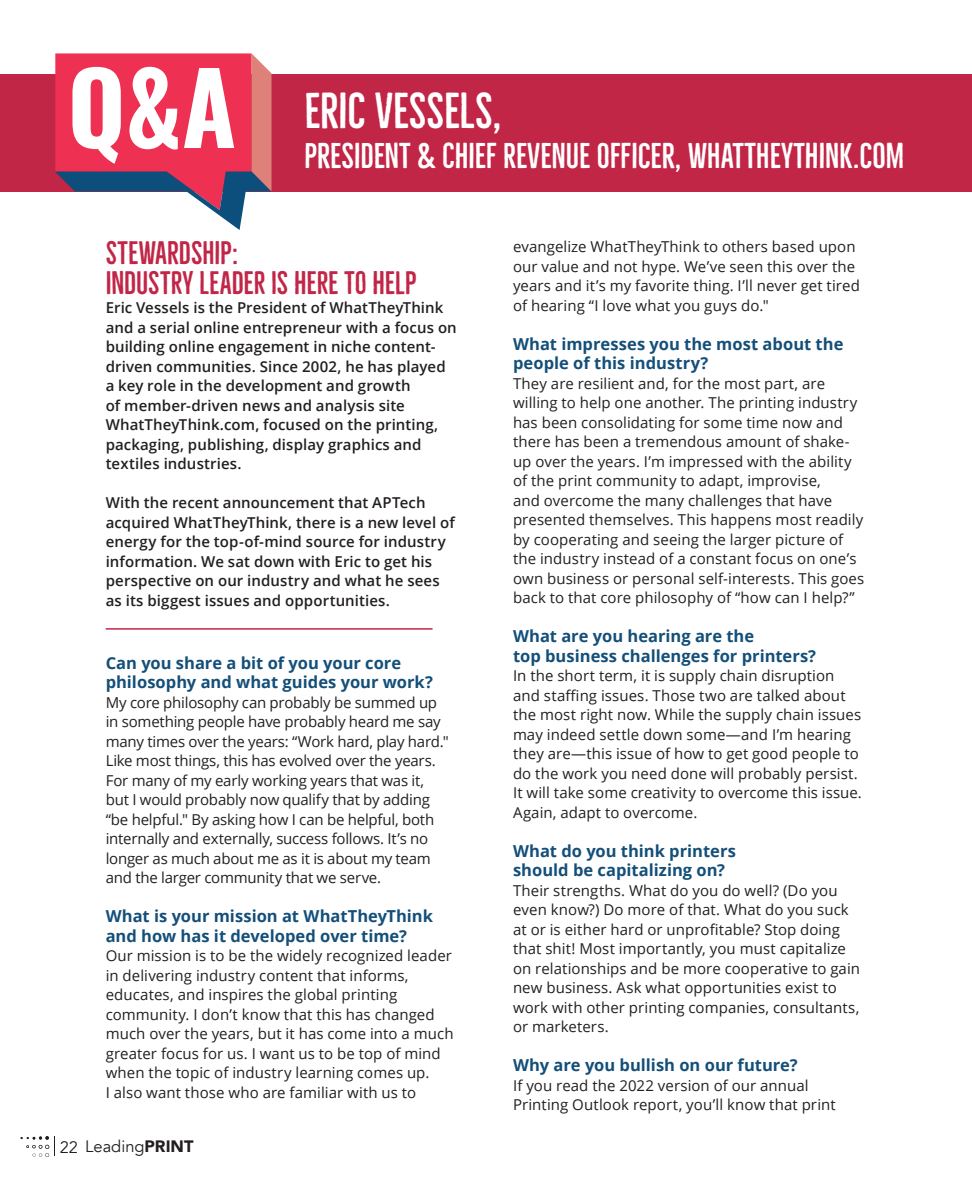
<style>
.page{position:relative;width:972px;height:1188px;background:#fff}
.page>*{position:absolute;margin:0;border:0;box-sizing:border-box;transform-origin:0 0}
.t1{font:46.5px "Bellfort";color:#fff}
.t2{font:33px "Bellfort";color:#fff}
.t3{font:30px "Bellfort";color:#c12647}
.t4{font:700 16.5px/19.5px "Open Sans";color:#144f79}
.t5{font:16.5px "Avenir";color:#231f20}
.t6{font:15px/19.5px "Open Sans";letter-spacing:.005em;color:#231f20}
.t7{font:600 15px/19.5px "Open Sans";letter-spacing:.005em;color:#231f20}
.t8{font:15px/19.5px "Open Sans";letter-spacing:-.015em;color:#231f20}
.s1{font-weight:900}
</style>
<div class="page">
<svg style="left:20px;top:1136px;width:35px;height:21px"></svg>
<div style="left:0;top:74px;width:972px;height:118px;background:#c12647"></div>
<svg style="left:55px;top:53px;width:216px;height:177px"></svg>
<hr style="left:106px;top:628px;width:327px;height:2px;background:#c12647">
<p class="t1" style="left:305px;top:83px;width:200px">ERIC VESSELS,</p>
<p class="t2" style="left:305px;top:136px;width:601px">PRESIDENT &amp; CHIEF REVENUE OFFICER, WHATTHEYTHINK.COM</p>
<p class="t3" style="left:106px;top:235px;width:134px">STEWARDSHIP:</p>
<p class="t3" style="left:106px;top:265px;width:312px">INDUSTRY LEADER IS HERE TO HELP</p>
<p class="t7" style="left:106px;top:298px;width:353px">Eric Vessels is the President of WhatTheyThink and a serial online entrepreneur with a focus on building online engagement in niche content&shy;driven communities. Since 2002, he has played a key role in the development and growth<br>of member-driven news and analysis site WhatTheyThink.com, focused on the printing, packaging, publishing, display graphics and textiles industries.</p>
<p class="t7" style="left:106px;top:493px;width:351px">With the recent announcement that APTech acquired WhatTheyThink, there is a new level of energy for the top-of-mind source for industry information. We sat down with Eric to get his perspective on our industry and what he sees as its biggest issues and opportunities.</p>
<p class="t4" style="left:106px;top:653px;width:329px">Can you share a bit of you your core philosophy and what guides your work?</p>
<p class="t8" style="left:106px;top:692px;width:345px">My core philosophy can probably be summed up in something people have probably heard me say many times over the years: “Work hard, play hard." Like most things, this has evolved over the years.<br>For many of my early working years that was it, but I would probably now qualify that by adding “be helpful." By asking how I can be helpful, both internally and externally, success follows. It’s no longer as much about me as it is about my team and the larger community that we serve.</p>
<p class="t4" style="left:106px;top:906px;width:329px">What is your mission at WhatTheyThink and how has it developed over time?</p>
<p class="t6" style="left:106px;top:946px;width:349px">Our mission is to be the widely recognized leader in delivering industry content that informs, educates, and inspires the global printing community. I don’t know that this has changed much over the years, but it has come into a much greater focus for us. I want us to be top of mind when the topic of industry learning comes up.<br>I also want those who are familiar with us to</p>
<p class="t5" style="left:60px;top:1136px;width:135px">22 Leading<span class="s1">PRINT</span></p>
<p class="t6" style="left:513px;top:237px;width:348px">evangelize WhatTheyThink to others based upon our value and not hype. We’ve seen this over the years and it’s my favorite thing. I’ll never get tired of hearing “I love what you guys do."</p>
<p class="t4" style="left:513px;top:334px;width:332px">What impresses you the most about the people of this industry?</p>
<p class="t6" style="left:513px;top:373px;width:353px">They are resilient and, for the most part, are willing to help one another. The printing industry has been consolidating for some time now and there has been a tremendous amount of shake&shy;up over the years. I’m impressed with the ability of the print community to adapt, improvise,<br>and overcome the many challenges that have presented themselves. This happens most readily by cooperating and seeing the larger picture of the industry instead of a constant focus on one’s own business or personal self-interests. This goes back to that core philosophy of “how can I help?”</p>
<p class="t4" style="left:513px;top:626px;width:305px">What are you hearing are the<br>top business challenges for printers?</p>
<p class="t6" style="left:513px;top:666px;width:350px">In the short term, it is supply chain disruption and staffing issues. Those two are talked about the most right now. While the supply chain issues may indeed settle down some—and I’m hearing they are—this issue of how to get good people to do the work you need done will probably persist.<br>It will take some creativity to overcome this issue.<br>Again, adapt to overcome.</p>
<p class="t4" style="left:513px;top:841px;width:224px">What do you think printers should be capitalizing on?</p>
<p class="t6" style="left:513px;top:880px;width:349px">Their strengths. What do you do well? (Do you even know?) Do more of that. What do you suck at or is either hard or unprofitable? Stop doing that shit! Most importantly, you must capitalize on relationships and be more cooperative to gain new business. Ask what opportunities exist to work with other printing companies, consultants, or marketers.</p>
<p class="t4" style="left:513px;top:1055px;width:286px">Why are you bullish on our future?</p>
<p class="t6" style="left:513px;top:1075px;width:324px">If you read the 2022 version of our annual<br>Printing Outlook report, you’ll know that print</p>
</div>
